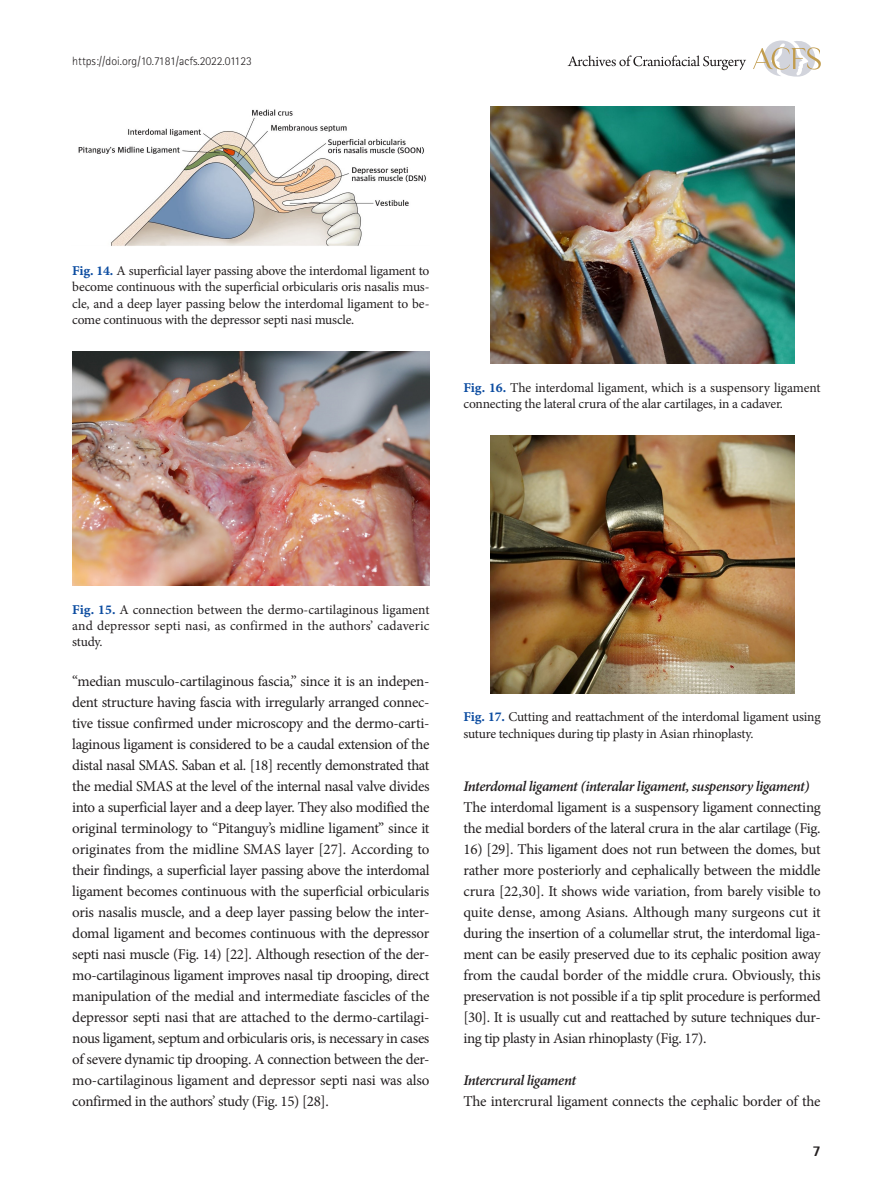
<style>
.page{position:relative;width:893px;height:1191px;background:#fff}
.page>*{position:absolute;margin:0;border:0;box-sizing:border-box;transform-origin:0 0}
.본문_0{font:15px/21px "Minion Pro";letter-spacing:-.025em;color:#231f20;text-align:justify}
.t1{font:800 15px "Rotis Semi Sans Std";color:#231f20}
.소제목-Italic{font:italic 600 14.7px "Minion Pro";letter-spacing:-.035em;color:#231f20}
.표그림제목{font:13.5px/16.2px "Minion Pro";letter-spacing:-.015em;color:#231f20;text-align:justify}
.t2{font:300 12px "Rotis Sans Serif Std";color:#231f20}
.s1{font-family:"Minion Pro Bold Capt";color:#0d4da1}
</style>
<div class="page">
<svg style="left:753px;top:40px;width:68px;height:37px"></svg>
<svg style="left:568px;top:55px;width:178px;height:15px"></svg>
<img style="left:72px;top:352px;width:357px;height:233px">
<img style="left:490px;top:106px;width:304px;height:258px">
<img style="left:490px;top:436px;width:304px;height:257px">
<img style="left:78px;top:109px;width:348px;height:137px">
<p class="t2" style="left:72px;top:54px;width:181px">https://doi.org/10.7181/acfs.2022.01123</p>
<p class="표그림제목" style="left:72px;top:263px;width:359px"><span class="s1">Fig. 14.</span> A superficial layer passing above the interdomal ligament to become continuous with the superficial orbicularis oris nasalis mus&shy;cle, and a deep layer passing below the interdomal ligament to be&shy;come continuous with the depressor septi nasi muscle.</p>
<p class="표그림제목" style="left:463px;top:379px;width:359px"><span class="s1">Fig. 16.</span> The interdomal ligament, which is a suspensory ligament connecting the lateral crura of the alar cartilages, in a cadaver.</p>
<p class="표그림제목" style="left:72px;top:601px;width:359px"><span class="s1">Fig. 15.</span> A connection between the dermo-cartilaginous ligament and depressor septi nasi, as confirmed in the authors’ cadaveric study.</p>
<p class="본문_0" style="left:72px;top:670px;width:359px">“median musculo-cartilaginous fascia,” since it is an indepen&shy;dent structure having fascia with irregularly arranged connec&shy;tive tissue confirmed under microscopy and the dermo-carti&shy;laginous ligament is considered to be a caudal extension of the distal nasal SMAS. Saban et al. [18] recently demonstrated that the medial SMAS at the level of the internal nasal valve divides into a superficial layer and a deep layer. They also modified the original terminology to “Pitanguy’s midline ligament” since it originates from the midline SMAS layer [27]. According to their findings, a superficial layer passing above the interdomal ligament becomes continuous with the superficial orbicularis oris nasalis muscle, and a deep layer passing below the inter&shy;domal ligament and becomes continuous with the depressor septi nasi muscle (Fig. 14) [22]. Although resection of the der&shy;mo-cartilaginous ligament improves nasal tip drooping, direct manipulation of the medial and intermediate fascicles of the depressor septi nasi that are attached to the dermo-cartilagi&shy;nous ligament, septum and orbicularis oris, is necessary in cases of severe dynamic tip drooping. A connection between the der&shy;mo-cartilaginous ligament and depressor septi nasi was also confirmed in the authors’ study (Fig. 15) [28].</p>
<p class="표그림제목" style="left:463px;top:709px;width:359px"><span class="s1">Fig. 17.</span> Cutting and reattachment of the interdomal ligament using suture techniques during tip plasty in Asian rhinoplasty.</p>
<p class="소제목-Italic" style="left:463px;top:775px;width:348px">Interdomal ligament (interalar ligament, suspensory ligament)</p>
<p class="본문_0" style="left:463px;top:796px;width:359px">The interdomal ligament is a suspensory ligament connecting the medial borders of the lateral crura in the alar cartilage (Fig.</p>
<p class="본문_0" style="left:463px;top:838px;width:359px">16) [29]. This ligament does not run between the domes, but rather more posteriorly and cephalically between the middle crura [22,30]. It shows wide variation, from barely visible to quite dense, among Asians. Although many surgeons cut it during the insertion of a columellar strut, the interdomal liga&shy;ment can be easily preserved due to its cephalic position away from the caudal border of the middle crura. Obviously, this preservation is not possible if a tip split procedure is performed [30]. It is usually cut and reattached by suture techniques dur&shy;ing tip plasty in Asian rhinoplasty (Fig. 17).</p>
<p class="소제목-Italic" style="left:463px;top:1069px;width:114px">Intercrural ligament</p>
<p class="본문_0" style="left:463px;top:1090px;width:359px">The intercrural ligament connects the cephalic border of the</p>
<p class="t1" style="left:812px;top:1141px;width:10px">7</p>
</div>
